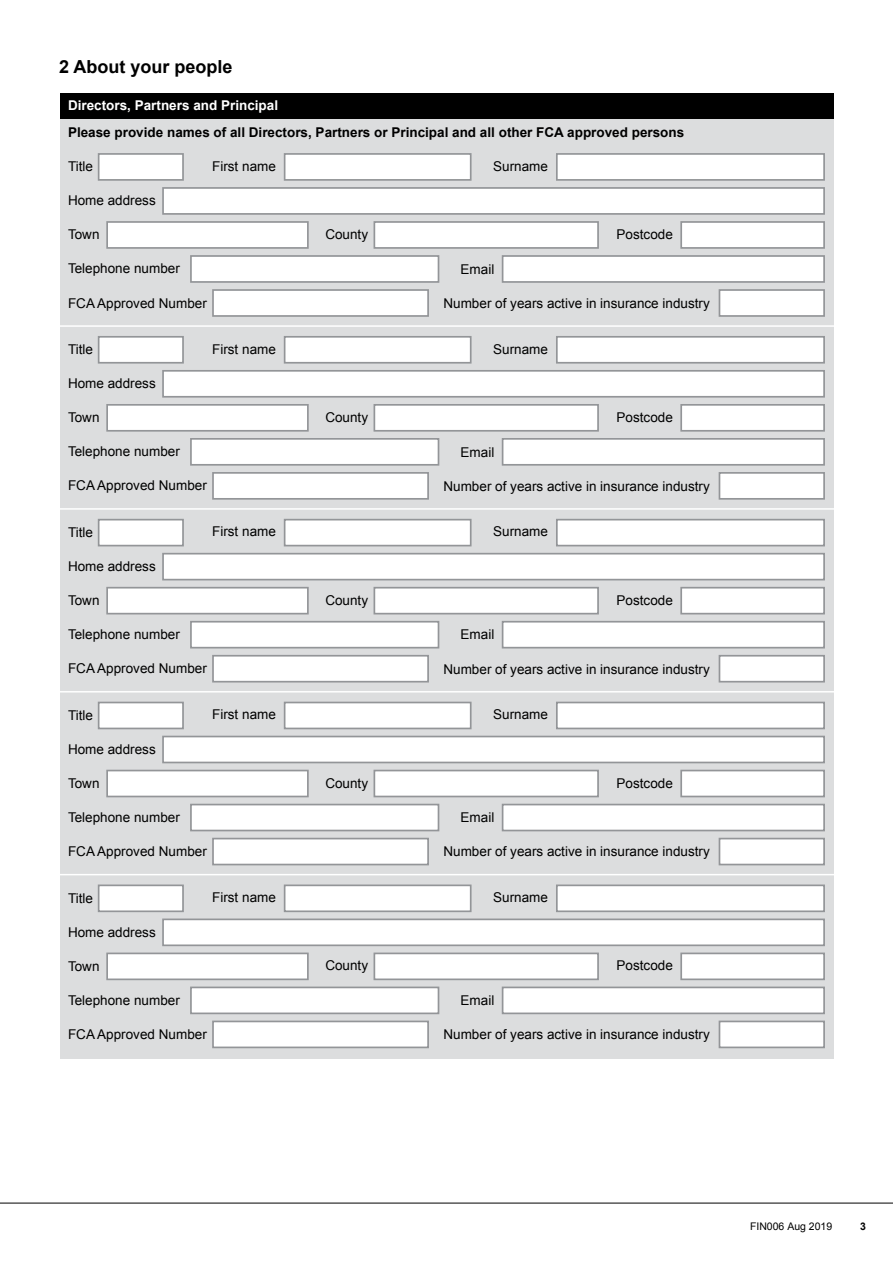
<style>
.page{position:relative;width:893px;height:1263px;background:#fff}
.page>*{position:absolute;margin:0;border:0;box-sizing:border-box;transform-origin:0 0}
.t1{font:700 18px "Arial";color:#000}
.t2{font:13.5px "Arial";color:#000}
.t3{font:700 13.5px "Arial";color:#000}
.t4{font:700 13.5px "Arial";color:#fff}
.t5{font:10.5px "Arial";color:#000}
.t6{font:700 10.5px "Arial";color:#000}
</style>
<div class="page">
<hr style="left:0;top:1203px;width:893px;height:1px;background:#000">
<div style="left:60px;top:119px;width:773px;height:940px;background:#dcddde"></div>
<div style="left:162px;top:187px;width:663px;height:28px;background:#fff;border:2px solid #939598"></div>
<div style="left:162px;top:370px;width:663px;height:28px;background:#fff;border:2px solid #939598"></div>
<div style="left:162px;top:553px;width:663px;height:27px;background:#fff;border:2px solid #939598"></div>
<div style="left:162px;top:736px;width:663px;height:27px;background:#fff;border:2px solid #939598"></div>
<div style="left:162px;top:918px;width:663px;height:28px;background:#fff;border:2px solid #939598"></div>
<div style="left:106px;top:221px;width:203px;height:28px;background:#fff;border:2px solid #939598"></div>
<div style="left:106px;top:404px;width:203px;height:28px;background:#fff;border:2px solid #939598"></div>
<div style="left:106px;top:587px;width:203px;height:27px;background:#fff;border:2px solid #939598"></div>
<div style="left:106px;top:770px;width:203px;height:27px;background:#fff;border:2px solid #939598"></div>
<div style="left:106px;top:952px;width:203px;height:28px;background:#fff;border:2px solid #939598"></div>
<div style="left:680px;top:221px;width:145px;height:28px;background:#fff;border:2px solid #939598"></div>
<div style="left:680px;top:404px;width:145px;height:28px;background:#fff;border:2px solid #939598"></div>
<div style="left:680px;top:587px;width:145px;height:27px;background:#fff;border:2px solid #939598"></div>
<div style="left:680px;top:770px;width:145px;height:27px;background:#fff;border:2px solid #939598"></div>
<div style="left:680px;top:952px;width:145px;height:28px;background:#fff;border:2px solid #939598"></div>
<div style="left:374px;top:221px;width:225px;height:28px;background:#fff;border:2px solid #939598"></div>
<div style="left:374px;top:404px;width:225px;height:28px;background:#fff;border:2px solid #939598"></div>
<div style="left:374px;top:587px;width:225px;height:27px;background:#fff;border:2px solid #939598"></div>
<div style="left:374px;top:770px;width:225px;height:27px;background:#fff;border:2px solid #939598"></div>
<div style="left:374px;top:952px;width:225px;height:28px;background:#fff;border:2px solid #939598"></div>
<div style="left:212px;top:289px;width:217px;height:28px;background:#fff;border:2px solid #939598"></div>
<div style="left:212px;top:472px;width:217px;height:28px;background:#fff;border:2px solid #939598"></div>
<div style="left:212px;top:655px;width:217px;height:27px;background:#fff;border:2px solid #939598"></div>
<div style="left:212px;top:838px;width:217px;height:27px;background:#fff;border:2px solid #939598"></div>
<div style="left:212px;top:1020px;width:217px;height:28px;background:#fff;border:2px solid #939598"></div>
<div style="left:719px;top:289px;width:106px;height:28px;background:#fff;border:2px solid #939598"></div>
<div style="left:719px;top:472px;width:106px;height:28px;background:#fff;border:2px solid #939598"></div>
<div style="left:719px;top:655px;width:106px;height:27px;background:#fff;border:2px solid #939598"></div>
<div style="left:719px;top:838px;width:106px;height:27px;background:#fff;border:2px solid #939598"></div>
<div style="left:719px;top:1020px;width:106px;height:28px;background:#fff;border:2px solid #939598"></div>
<div style="left:284px;top:153px;width:188px;height:28px;background:#fff;border:2px solid #939598"></div>
<div style="left:284px;top:336px;width:188px;height:28px;background:#fff;border:2px solid #939598"></div>
<div style="left:284px;top:519px;width:188px;height:27px;background:#fff;border:2px solid #939598"></div>
<div style="left:284px;top:702px;width:188px;height:27px;background:#fff;border:2px solid #939598"></div>
<div style="left:284px;top:884px;width:188px;height:28px;background:#fff;border:2px solid #939598"></div>
<div style="left:98px;top:153px;width:86px;height:28px;background:#fff;border:2px solid #939598"></div>
<div style="left:98px;top:336px;width:86px;height:28px;background:#fff;border:2px solid #939598"></div>
<div style="left:98px;top:519px;width:86px;height:27px;background:#fff;border:2px solid #939598"></div>
<div style="left:98px;top:702px;width:86px;height:27px;background:#fff;border:2px solid #939598"></div>
<div style="left:98px;top:884px;width:86px;height:28px;background:#fff;border:2px solid #939598"></div>
<div style="left:556px;top:153px;width:269px;height:28px;background:#fff;border:2px solid #939598"></div>
<div style="left:556px;top:336px;width:269px;height:28px;background:#fff;border:2px solid #939598"></div>
<div style="left:556px;top:519px;width:269px;height:27px;background:#fff;border:2px solid #939598"></div>
<div style="left:556px;top:702px;width:269px;height:27px;background:#fff;border:2px solid #939598"></div>
<div style="left:556px;top:884px;width:269px;height:28px;background:#fff;border:2px solid #939598"></div>
<hr style="left:54px;top:325px;width:784px;height:2px;background:#fff">
<hr style="left:54px;top:508px;width:784px;height:2px;background:#fff">
<hr style="left:54px;top:691px;width:784px;height:1px;background:#fff">
<hr style="left:54px;top:874px;width:784px;height:1px;background:#fff">
<div style="left:60px;top:94px;width:773px;height:25px;background:#000"></div>
<div style="left:190px;top:255px;width:249px;height:28px;background:#fff;border:2px solid #939598"></div>
<div style="left:190px;top:438px;width:249px;height:28px;background:#fff;border:2px solid #939598"></div>
<div style="left:190px;top:621px;width:249px;height:27px;background:#fff;border:2px solid #939598"></div>
<div style="left:190px;top:804px;width:249px;height:27px;background:#fff;border:2px solid #939598"></div>
<div style="left:190px;top:986px;width:249px;height:28px;background:#fff;border:2px solid #939598"></div>
<div style="left:502px;top:255px;width:323px;height:28px;background:#fff;border:2px solid #939598"></div>
<div style="left:502px;top:438px;width:323px;height:28px;background:#fff;border:2px solid #939598"></div>
<div style="left:502px;top:621px;width:323px;height:27px;background:#fff;border:2px solid #939598"></div>
<div style="left:502px;top:804px;width:323px;height:27px;background:#fff;border:2px solid #939598"></div>
<div style="left:502px;top:986px;width:323px;height:28px;background:#fff;border:2px solid #939598"></div>
<h1 class="t1" style="left:59px;top:54px;width:175px">2 About your people</h1>
<p class="t4" style="left:68px;top:97px;width:212px">Directors, Partners and Principal</p>
<p class="t3" style="left:68px;top:123px;width:618px">Please provide names of all Directors, Partners or Principal and all other FCA approved persons</p>
<p class="t2" style="left:68px;top:158px;width:26px">Title</p>
<p class="t2" style="left:68px;top:192px;width:89px">Home address</p>
<p class="t2" style="left:68px;top:226px;width:33px">Town</p>
<p class="t2" style="left:68px;top:260px;width:113px">Telephone number</p>
<p class="t2" style="left:68px;top:294px;width:140px">FCA Approved Number</p>
<p class="t2" style="left:68px;top:341px;width:26px">Title</p>
<p class="t2" style="left:68px;top:375px;width:89px">Home address</p>
<p class="t2" style="left:68px;top:409px;width:33px">Town</p>
<p class="t2" style="left:68px;top:443px;width:113px">Telephone number</p>
<p class="t2" style="left:68px;top:477px;width:140px">FCA Approved Number</p>
<p class="t2" style="left:68px;top:524px;width:26px">Title</p>
<p class="t2" style="left:68px;top:558px;width:89px">Home address</p>
<p class="t2" style="left:68px;top:592px;width:33px">Town</p>
<p class="t2" style="left:68px;top:626px;width:113px">Telephone number</p>
<p class="t2" style="left:68px;top:660px;width:140px">FCA Approved Number</p>
<p class="t2" style="left:68px;top:706px;width:26px">Title</p>
<p class="t2" style="left:68px;top:740px;width:89px">Home address</p>
<p class="t2" style="left:68px;top:774px;width:33px">Town</p>
<p class="t2" style="left:68px;top:808px;width:113px">Telephone number</p>
<p class="t2" style="left:68px;top:842px;width:140px">FCA Approved Number</p>
<p class="t2" style="left:68px;top:889px;width:26px">Title</p>
<p class="t2" style="left:68px;top:923px;width:89px">Home address</p>
<p class="t2" style="left:68px;top:957px;width:33px">Town</p>
<p class="t2" style="left:68px;top:991px;width:113px">Telephone number</p>
<p class="t2" style="left:68px;top:1025px;width:140px">FCA Approved Number</p>
<p class="t2" style="left:493px;top:157px;width:56px">Surname</p>
<p class="t2" style="left:212px;top:157px;width:65px">First name</p>
<p class="t2" style="left:325px;top:225px;width:44px">County</p>
<p class="t2" style="left:617px;top:225px;width:58px">Postcode</p>
<p class="t2" style="left:461px;top:260px;width:35px">Email</p>
<p class="t2" style="left:443px;top:294px;width:268px">Number of years active in insurance industry</p>
<p class="t2" style="left:493px;top:340px;width:56px">Surname</p>
<p class="t2" style="left:212px;top:340px;width:65px">First name</p>
<p class="t2" style="left:325px;top:408px;width:44px">County</p>
<p class="t2" style="left:617px;top:408px;width:58px">Postcode</p>
<p class="t2" style="left:461px;top:443px;width:35px">Email</p>
<p class="t2" style="left:443px;top:477px;width:268px">Number of years active in insurance industry</p>
<p class="t2" style="left:493px;top:523px;width:56px">Surname</p>
<p class="t2" style="left:212px;top:523px;width:65px">First name</p>
<p class="t2" style="left:325px;top:591px;width:44px">County</p>
<p class="t2" style="left:617px;top:591px;width:58px">Postcode</p>
<p class="t2" style="left:461px;top:626px;width:35px">Email</p>
<p class="t2" style="left:443px;top:660px;width:268px">Number of years active in insurance industry</p>
<p class="t2" style="left:493px;top:706px;width:56px">Surname</p>
<p class="t2" style="left:212px;top:706px;width:65px">First name</p>
<p class="t2" style="left:325px;top:774px;width:44px">County</p>
<p class="t2" style="left:617px;top:774px;width:58px">Postcode</p>
<p class="t2" style="left:461px;top:809px;width:35px">Email</p>
<p class="t2" style="left:443px;top:843px;width:268px">Number of years active in insurance industry</p>
<p class="t2" style="left:493px;top:888px;width:56px">Surname</p>
<p class="t2" style="left:212px;top:888px;width:65px">First name</p>
<p class="t2" style="left:325px;top:957px;width:44px">County</p>
<p class="t2" style="left:617px;top:957px;width:58px">Postcode</p>
<p class="t2" style="left:461px;top:991px;width:35px">Email</p>
<p class="t2" style="left:443px;top:1026px;width:268px">Number of years active in insurance industry</p>
<p class="t5" style="left:750px;top:1220px;width:84px">FIN006 Aug 2019</p>
<p class="t6" style="left:860px;top:1219px;width:7px">3</p>
</div>
